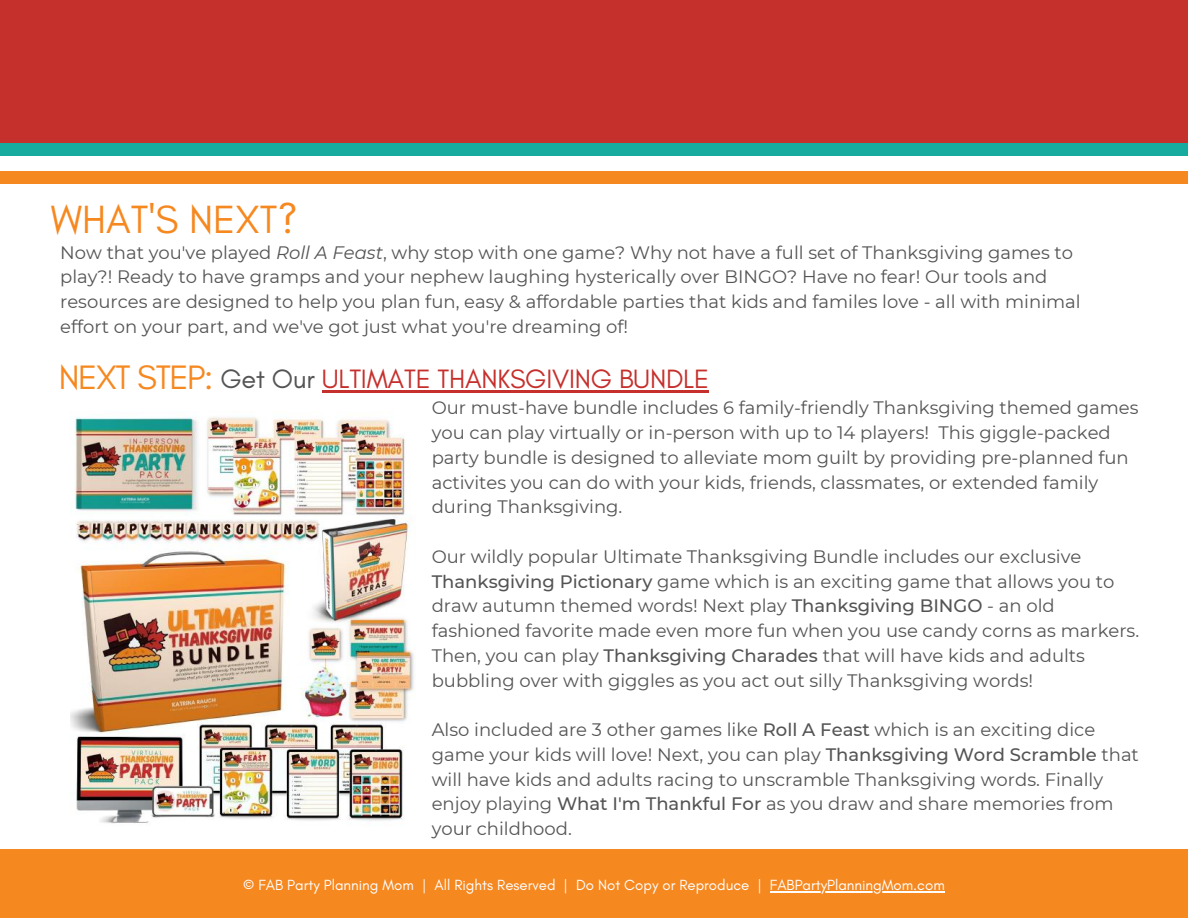
<style>
.page{position:relative;width:1188px;height:918px;background:#fff}
.page>*{position:absolute;margin:0;border:0;box-sizing:border-box;transform-origin:0 0}
.t1{font:40.05px "Glacial Indifference";color:#f68820}
.t2{font:27px "Glacial Indifference";letter-spacing:-.01em;color:#c6302c}
.t3{font:18px/24.8px "Montserrat";color:#545454}
.t4{font:15px "Glacial Indifference";color:#fff}
.s1{font-style:italic}
.s2{font-size:34.5px;color:#f68820}
.s3{color:#545454}
.s4{font-weight:500}
</style>
<div class="page">
<div style="left:0;top:850px;width:1188px;height:68px;background:#f68820"></div>
<div style="left:0;top:0;width:1188px;height:142px;background:#c6302c"></div>
<div style="left:0;top:171px;width:1188px;height:13px;background:#f68820"></div>
<div style="left:0;top:143px;width:1188px;height:13px;background:#17aa9f"></div>
<img style="left:70px;top:417px;width:346px;height:409px">
<hr style="left:770px;top:891px;width:175px;height:1px;background:#fff">
<hr style="left:322px;top:390px;width:387px;height:3px;background:#c6302c">
<h1 class="t1" style="left:51px;top:195px;width:249px">WHAT'S NEXT?</h1>
<p class="t3" style="left:60px;top:240px;width:1022px">Now that you've played <span class="s1">Roll A Feast</span>, why stop with one game? Why not have a full set of Thanksgiving games to play?! Ready to have gramps and your nephew laughing hysterically over BINGO? Have no fear! Our tools and resources are designed to help you plan fun, easy &amp; affordable parties that kids and familes love - all with minimal effort on your part, and we've got just what you're dreaming of!</p>
<h2 class="t2" style="left:59px;top:362px;width:652px"><span class="s2">NEXT STEP:</span> <span class="s3">Get Our</span> ULTIMATE THANKSGIVING BUNDLE</h2>
<p class="t3" style="left:432px;top:396px;width:708px">Our must-have bundle includes 6 family-friendly Thanksgiving themed games you can play virtually or in-person with up to 14 players! This giggle-packed party bundle is designed to alleviate mom guilt by providing pre-planned fun activites you can do with your kids, friends, classmates, or extended family during Thanksgiving.</p>
<p class="t3" style="left:432px;top:544px;width:709px">Our wildly popular Ultimate Thanksgiving Bundle includes our exclusive <span class="s4">Thanksgiving Pictionary</span> game which is an exciting game that allows you to draw autumn themed words! Next play <span class="s4">Thanksgiving BINGO</span> - an old fashioned favorite made even more fun when you use candy corns as markers.<br>Then, you can play <span class="s4">Thanksgiving Charades</span> that will have kids and adults bubbling over with giggles as you act out silly Thanksgiving words!</p>
<p class="t3" style="left:432px;top:717px;width:709px">Also included are 3 other games like <span class="s4">Roll A Feast</span> which is an exciting dice game your kids will love! Next, you can play <span class="s4">Thanksgiving Word Scramble</span> that will have kids and adults racing to unscramble Thanksgiving words. Finally enjoy playing <span class="s4">What I'm Thankful For</span> as you draw and share memories from your childhood.</p>
<p class="t4" style="left:243px;top:876px;width:703px">© FAB Party Planning Mom | All Rights Reserved | Do Not Copy or Reproduce | FABPartyPlanningMom.com</p>
</div>
